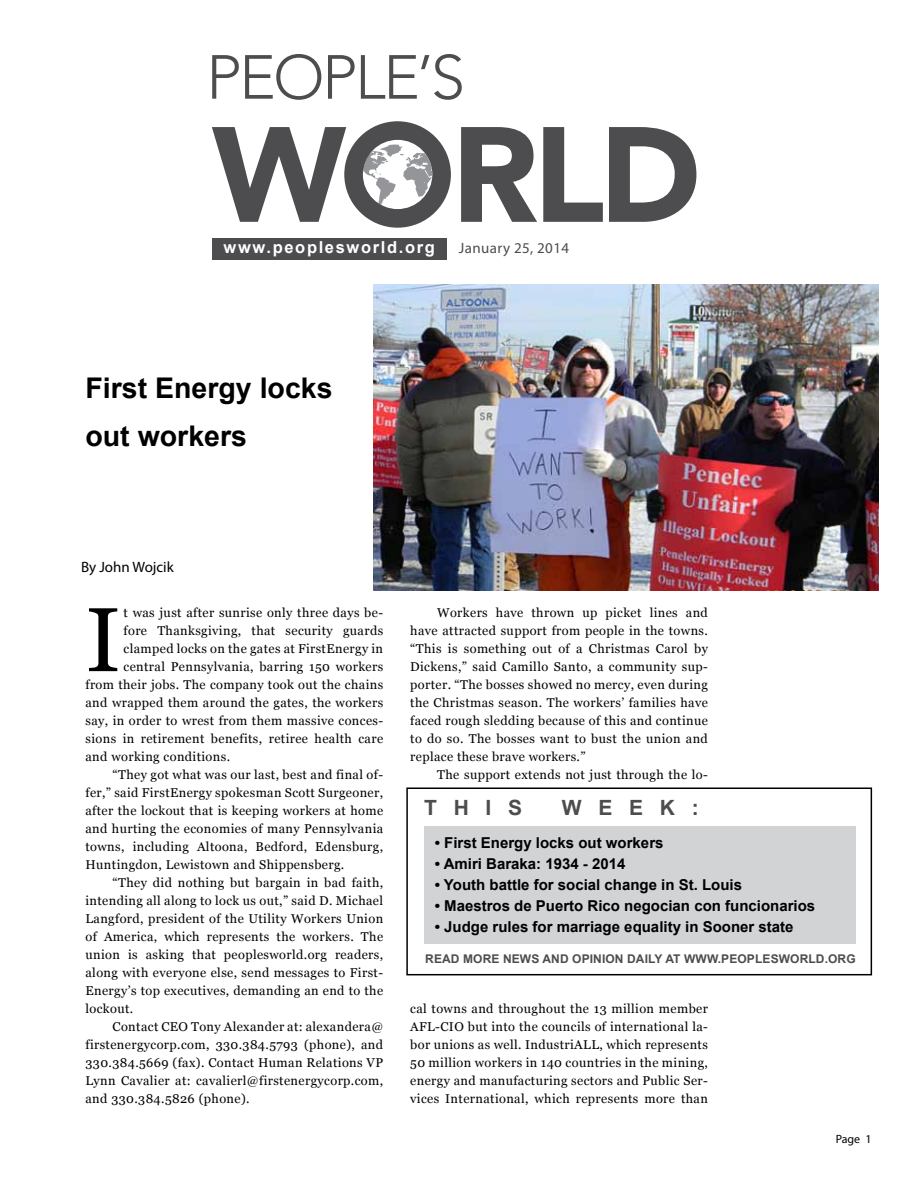
<style>
.page{position:relative;width:918px;height:1188px;background:#fff}
.page>*{position:absolute;margin:0;border:0;box-sizing:border-box;transform-origin:0 0}
.t1{font:90.75px "Georgia";color:#000}
.t2{font:700 28.5px/48px "Arial";color:#000}
.t3{font:700 21px "Arial";color:#4d4d4f}
.t4{font:700 16.5px "Arial";letter-spacing:.1em;color:#fff}
.t5{font:700 15px "Arial";color:#000}
.t6{font:15px "Myriad Pro";letter-spacing:.025em;color:#4d4d4f}
.t7{font:15px "Myriad Pro";color:#000}
.t8{font:12.75px/18px "Georgia";letter-spacing:.03em;color:#000;text-align:justify}
.t9{font:700 12px "Arial";letter-spacing:.01em;color:#4d4d4f}
.t10{font:12px "Myriad Pro";color:#000}
</style>
<div class="page">
<div style="left:212px;top:238px;width:235px;height:21px;background:#4d4d4f"></div>
<svg style="left:212px;top:55px;width:27px;height:44px"></svg>
<svg style="left:245px;top:54px;width:76px;height:46px"></svg>
<svg style="left:328px;top:55px;width:27px;height:44px"></svg>
<svg style="left:361px;top:54px;width:101px;height:46px"></svg>
<svg style="left:461px;top:127px;width:76px;height:95px"></svg>
<svg style="left:543px;top:127px;width:60px;height:95px"></svg>
<svg style="left:609px;top:127px;width:87px;height:95px"></svg>
<svg style="left:212px;top:121px;width:239px;height:107px"></svg>
<div style="left:424px;top:826px;width:432px;height:118px;background:#d1d3d4"></div>
<div style="left:406px;top:788px;width:466px;height:187px;border:2px solid #000"></div>
<img style="left:374px;top:285px;width:505px;height:306px">
<p class="t4" style="left:224px;top:237px;width:213px">www.peoplesworld.org</p>
<p class="t6" style="left:459px;top:239px;width:112px">January 25, 2014</p>
<h2 class="t2" style="left:86px;top:365px;width:249px">First Energy locks out workers</h2>
<p class="t7" style="left:81px;top:558px;width:94px">By John Wojcik</p>
<h1 class="t1" style="left:86px;top:585px;width:37px">I</h1>
<p class="t8" style="left:124px;top:604px;width:261px">t was just after sunrise only three days be-</p>
<p class="t8" style="left:124px;top:622px;width:261px">fore Thanksgiving, that security guards</p>
<p class="t8" style="left:124px;top:640px;width:261px">clamped locks on the gates at FirstEnergy in</p>
<p class="t8" style="left:124px;top:658px;width:261px">central Pennsylvania, barring 150 workers</p>
<p class="t8" style="left:85px;top:676px;width:299px">from their jobs. The company took out the chains</p>
<p class="t8" style="left:85px;top:694px;width:299px">and wrapped them around the gates, the workers</p>
<p class="t8" style="left:85px;top:712px;width:299px">say, in order to wrest from them massive conces-</p>
<p class="t8" style="left:85px;top:730px;width:299px">sions in retirement benefits, retiree health care</p>
<p class="t8" style="left:85px;top:748px;width:146px">and working conditions.</p>
<p class="t8" style="left:113px;top:766px;width:272px">“They got what was our last, best and final of-</p>
<p class="t8" style="left:85px;top:784px;width:299px">fer,” said FirstEnergy spokesman Scott Surgeoner,</p>
<p class="t8" style="left:85px;top:802px;width:299px">after the lockout that is keeping workers at home</p>
<p class="t8" style="left:85px;top:820px;width:299px">and hurting the economies of many Pennsylvania</p>
<p class="t8" style="left:85px;top:838px;width:299px">towns, including Altoona, Bedford, Edensburg,</p>
<p class="t8" style="left:85px;top:856px;width:260px">Huntingdon, Lewistown and Shippensberg.</p>
<p class="t8" style="left:113px;top:874px;width:272px">“They did nothing but bargain in bad faith,</p>
<p class="t8" style="left:85px;top:892px;width:299px">intending all along to lock us out,” said D. Michael</p>
<p class="t8" style="left:85px;top:910px;width:299px">Langford, president of the Utility Workers Union</p>
<p class="t8" style="left:85px;top:928px;width:299px">of America, which represents the workers. The</p>
<p class="t8" style="left:85px;top:946px;width:299px">union is asking that peoplesworld.org readers,</p>
<p class="t8" style="left:85px;top:964px;width:299px">along with everyone else, send messages to First-</p>
<p class="t8" style="left:85px;top:982px;width:299px">Energy’s top executives, demanding an end to the</p>
<p class="t8" style="left:85px;top:1000px;width:49px">lockout.</p>
<p class="t8" style="left:113px;top:1018px;width:272px">Contact CEO Tony Alexander at: alexandera@</p>
<p class="t8" style="left:85px;top:1036px;width:299px">firstenergycorp.com, 330.384.5793 (phone), and</p>
<p class="t8" style="left:85px;top:1054px;width:299px">330.384.5669 (fax). Contact Human Relations VP</p>
<p class="t8" style="left:85px;top:1072px;width:299px">Lynn Cavalier at: cavalierl@firstenergycorp.com,</p>
<p class="t8" style="left:85px;top:1090px;width:166px">and 330.384.5826 (phone).</p>
<p class="t8" style="left:410px;top:604px;width:299px;text-indent:27px">Workers have thrown up picket lines and have attracted support from people in the towns. “This is something out of a Christmas Carol by Dickens,” said Camillo Santo, a community sup&shy;porter. “The bosses showed no mercy, even during the Christmas season. The workers’ families have faced rough sledding because of this and continue to do so. The bosses want to bust the union and replace these brave workers.”</p>
<p class="t8" style="left:437px;top:766px;width:272px">The support extends not just through the lo-</p>
<h3 class="t3" style="left:424px;top:794px;width:100px">this</h3>
<h3 class="t3" style="left:562px;top:794px;width:59px">w ee</h3>
<h3 class="t3" style="left:660px;top:794px;width:40px">k :</h3>
<p class="t5" style="left:435px;top:833px;width:230px">• First Energy locks out workers</p>
<p class="t5" style="left:435px;top:854px;width:192px">• Amiri Baraka: 1934 - 2014</p>
<p class="t5" style="left:435px;top:875px;width:309px">• Youth battle for social change in St. Louis</p>
<p class="t5" style="left:435px;top:896px;width:382px">• Maestros de Puerto Rico negocian con funcionarios</p>
<p class="t5" style="left:435px;top:917px;width:360px">• Judge rules for marriage equality in Sooner state</p>
<p class="t9" style="left:425px;top:951px;width:10px">rea</p>
<p class="t9" style="left:451px;top:951px;width:305px">d more news and opinion daily at www.peoples</p>
<p class="t9" style="left:779px;top:951px;width:78px">world.org</p>
<p class="t8" style="left:410px;top:1000px;width:299px">cal towns and throughout the 13 million member AFL-CIO but into the councils of international la&shy;bor unions as well. IndustriALL, which represents 50 million workers in 140 countries in the mining, energy and manufacturing sectors and Public Ser&shy;vices International, which represents more than</p>
<p class="t10" style="left:836px;top:1132px;width:37px">Page 1</p>
</div>
